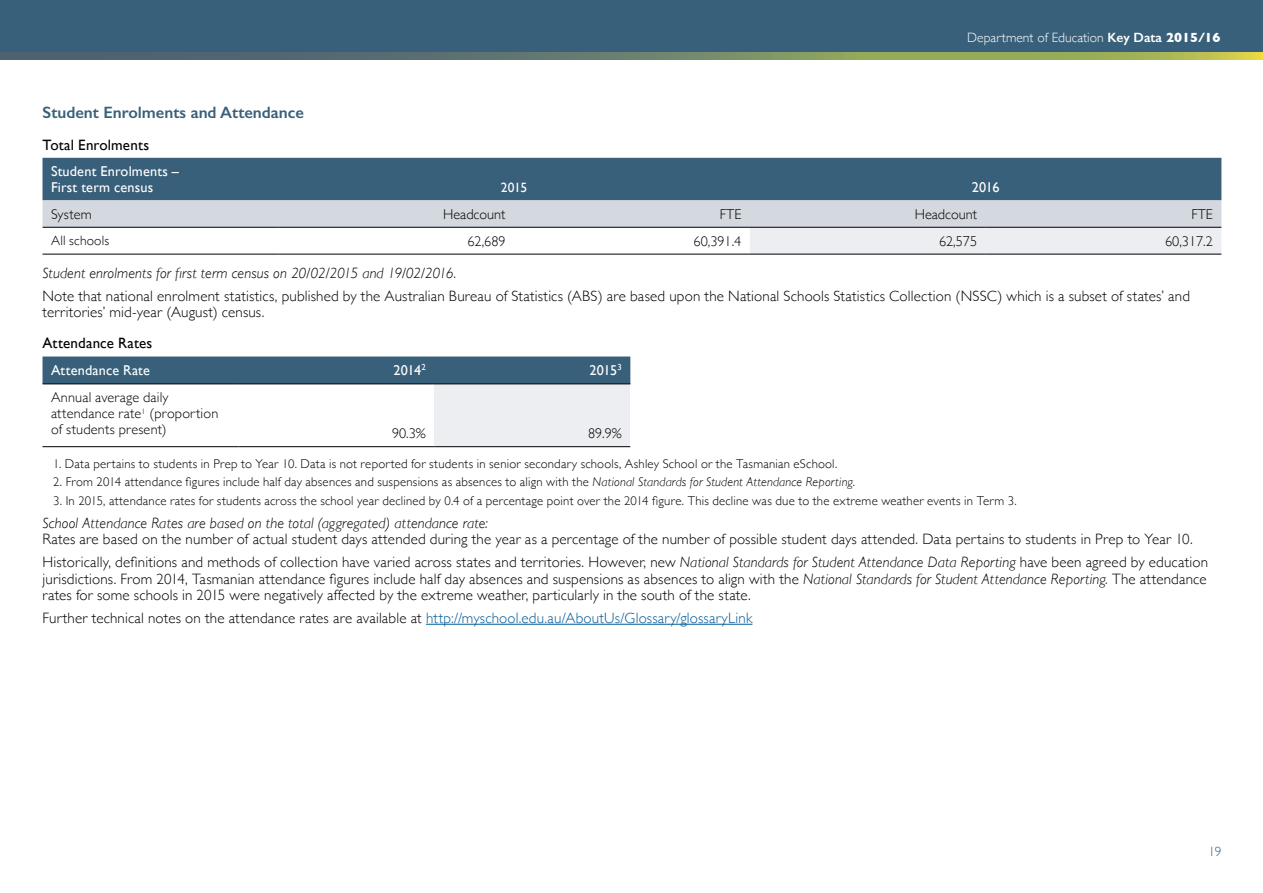
<style>
.page{position:relative;width:1263px;height:893px;background:#fff}
.page>*{position:absolute;margin:0;border:0;box-sizing:border-box;transform-origin:0 0}
.TOPIC_HEAD_TOP_COLUM{font:600 16.5px "Gill Sans";color:#39607a}
.BODY_COPY{font:300 15px/16.5px "Gill Sans";letter-spacing:.01em;color:#000}
.BODY_COPY-2{font:italic 300 15px "Gill Sans";letter-spacing:.005em;color:#000}
.BODY_COPY-3{font:15px "Gill Sans";letter-spacing:.01em;color:#000}
.COPY-LEFT{font:300 14.25px/15.8px "Gill Sans";letter-spacing:.015em;color:#000}
.COPY-RIGHT{font:300 14.25px "Gill Sans";color:#000}
.HEADER-LEFT{font:14.25px/15.8px "Gill Sans";letter-spacing:.01em;color:#fff}
.HEADER-RIGHT{font:14.25px "Gill Sans";letter-spacing:-.03em;color:#fff}
.t1{font:300 13.5px "Gill Sans";color:#fff}
.COPY-LEFT-2{font:300 13.5px "Gill Sans";letter-spacing:.015em;color:#000}
.HEADER-RIGHT-2{font:13.5px "Gill Sans";color:#fff}
.t2{font:300 13.5px "Gill Sans";color:#39607a}
.FOOTNOTE{font:300 12.75px "Gill Sans";letter-spacing:.02em;color:#000}
.s1{font-weight:600}
.s2{font-weight:700}
.s3{font-style:italic}
.s4{color:#005a96}
</style>
<div class="page">
<svg style="left:0;top:52px;width:1263px;height:7px;background:#768966"></svg>
<div style="left:0;top:0;width:1263px;height:52px;background:#39607a"></div>
<hr style="left:426px;top:624px;width:326px;height:1px;background:#005a96">
<div style="left:43px;top:158px;width:1178px;height:42px;background:#39607a"></div>
<svg style="left:43px;top:200px;width:1178px;height:54px"></svg>
<hr style="left:43px;top:254px;width:235px;height:1px;background:#000">
<hr style="left:278px;top:254px;width:236px;height:1px;background:#000">
<hr style="left:514px;top:254px;width:236px;height:1px;background:#000">
<hr style="left:750px;top:254px;width:236px;height:1px;background:#000">
<hr style="left:986px;top:254px;width:235px;height:1px;background:#000">
<hr style="left:43px;top:227px;width:235px;height:1px;background:#000">
<hr style="left:278px;top:227px;width:236px;height:1px;background:#000">
<hr style="left:514px;top:227px;width:236px;height:1px;background:#000">
<hr style="left:750px;top:227px;width:236px;height:1px;background:#000">
<hr style="left:986px;top:227px;width:235px;height:1px;background:#000">
<div style="left:43px;top:357px;width:587px;height:27px;background:#39607a"></div>
<div style="left:434px;top:384px;width:196px;height:63px;background:#eceef1"></div>
<hr style="left:43px;top:446px;width:195px;height:1px;background:#000">
<hr style="left:238px;top:446px;width:196px;height:1px;background:#000">
<hr style="left:434px;top:446px;width:196px;height:1px;background:#000">
<hr style="left:43px;top:384px;width:195px;height:1px;background:#000">
<hr style="left:238px;top:384px;width:196px;height:1px;background:#000">
<hr style="left:434px;top:384px;width:196px;height:1px;background:#000">
<p class="TOPIC_HEAD_TOP_COLUM" style="left:43px;top:103px;width:263px">Student Enrolments and Attendance</p>
<p class="BODY_COPY-3" style="left:43px;top:136px;width:108px">Total Enrolments</p>
<p class="HEADER-LEFT" style="left:51px;top:163px;width:130px">Student Enrolments –<br>First term census</p>
<p class="t1" style="left:967px;top:27px;width:255px">Department of Education <span class="s1">Key Data</span> <span class="s2">2015/16</span></p>
<p class="HEADER-RIGHT-2" style="left:501px;top:179px;width:28px">2015</p>
<p class="HEADER-RIGHT" style="left:972px;top:179px;width:29px">2016</p>
<p class="COPY-LEFT" style="left:51px;top:206px;width:42px">System</p>
<p class="COPY-RIGHT" style="left:443px;top:203px;width:64px">Headcount</p>
<p class="COPY-RIGHT" style="left:720px;top:203px;width:23px">FTE</p>
<p class="COPY-RIGHT" style="left:915px;top:203px;width:64px">Headcount</p>
<p class="COPY-RIGHT" style="left:1191px;top:203px;width:23px">FTE</p>
<p class="COPY-LEFT-2" style="left:51px;top:230px;width:60px">All schools</p>
<p class="COPY-RIGHT" style="left:467px;top:230px;width:40px">62,689</p>
<p class="COPY-RIGHT" style="left:694px;top:230px;width:49px">60,391.4</p>
<p class="COPY-RIGHT" style="left:939px;top:230px;width:40px">62,575</p>
<p class="COPY-RIGHT" style="left:1165px;top:230px;width:49px">60,317.2</p>
<p class="BODY_COPY-2" style="left:43px;top:264px;width:415px">Student enrolments for first term census on 20/02/2015 and 19/02/2016.</p>
<p class="BODY_COPY" style="left:43px;top:287px;width:1149px">Note that national enrolment statistics, published by the Australian Bureau of Statistics (ABS) are based upon the National Schools Statistics Collection (NSSC) which is a subset of states’ and territories’ mid-year (August) census.</p>
<p class="BODY_COPY-3" style="left:43px;top:334px;width:111px">Attendance Rates</p>
<p class="HEADER-LEFT" style="left:51px;top:363px;width:101px">Attendance Rate</p>
<p class="HEADER-RIGHT" style="left:394px;top:362px;width:34px">2014<sup>2</sup></p>
<p class="HEADER-RIGHT" style="left:590px;top:362px;width:34px">2015<sup>3</sup></p>
<p class="COPY-LEFT" style="left:51px;top:389px;width:169px">Annual average daily attendance rate<sup>1</sup> (proportion of students present)</p>
<p class="COPY-RIGHT" style="left:392px;top:422px;width:35px">90.3%</p>
<p class="COPY-RIGHT" style="left:588px;top:422px;width:35px">89.9%</p>
<p class="FOOTNOTE" style="left:53px;top:454px;width:786px">1. Data pertains to students in Prep to Year 10. Data is not reported for students in senior secondary schools, Ashley School or the Tasmanian eSchool.</p>
<p class="FOOTNOTE" style="left:53px;top:472px;width:803px">2. From 2014 attendance figures include half day absences and suspensions as absences to align with the <span class="s3">National Standards for Student Attendance Reporting</span>.</p>
<p class="FOOTNOTE" style="left:53px;top:491px;width:965px">3. In 2015, attendance rates for students across the school year declined by 0.4 of a percentage point over the 2014 figure. This decline was due to the extreme weather events in Term 3.</p>
<p class="BODY_COPY" style="left:43px;top:514px;width:1152px"><span class="s3">School Attendance Rates are based on the total (aggregated) attendance rate:<br></span>Rates are based on the number of actual student days attended during the year as a percentage of the number of possible student days attended. Data pertains to students in Prep to Year 10.</p>
<p class="BODY_COPY" style="left:43px;top:553px;width:1167px;text-align:justify">Historically, definitions and methods of collection have varied across states and territories. However, new <span class="s3">National Standards for Student Attendance Data Reporting</span> have been agreed by education jurisdictions. From 2014, Tasmanian attendance figures include half day absences and suspensions as absences to align with the <span class="s3">National Standards for Student Attendance Reporting.</span> The attendance rates for some schools in 2015 were negatively affected by the extreme weather, particularly in the south of the state.</p>
<p class="BODY_COPY" style="left:43px;top:609px;width:711px">Further technical notes on the attendance rates are available at <span class="s4">http://myschool.edu.au/AboutUs/Glossary/glossaryLink</span></p>
<p class="t2" style="left:1208px;top:841px;width:14px">19</p>
</div>
